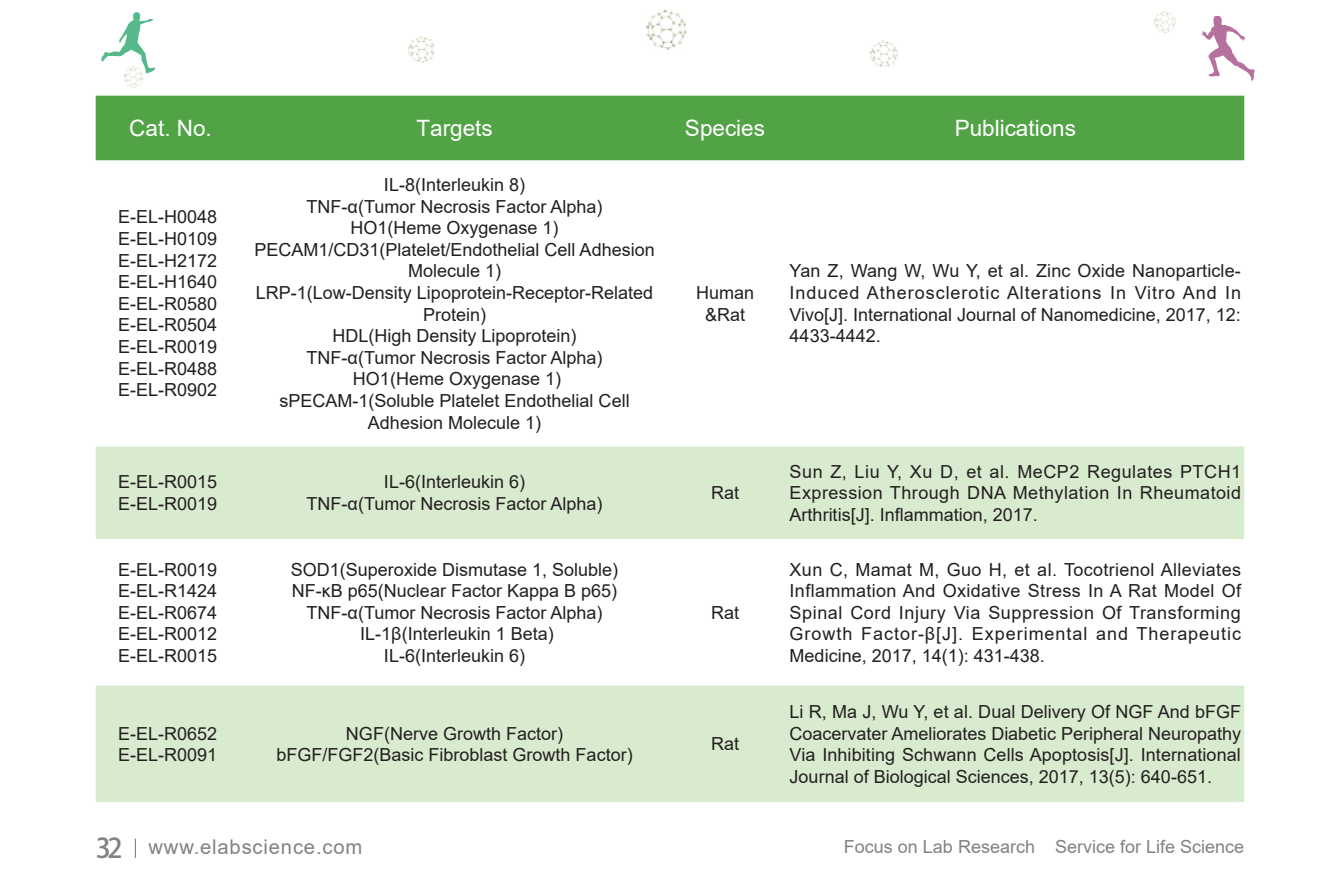
<style>
.page{position:relative;width:1340px;height:893px;background:#fff}
.page>*{position:absolute;margin:0;border:0;box-sizing:border-box;transform-origin:0 0}
.t1{font:22.5px "Arial";color:#fff}
.t2{font:20.25px "Arial";letter-spacing:.04em;color:#808285}
.t3{font:18px/21.6px "Arial";color:#231f20;text-align:justify}
.t4{font:18px "Arial";color:#808285}
.s1{font-family:"Adobe Heiti Std";font-size:27px}
</style>
<div class="page">
<img style="left:1154px;top:12px;width:21px;height:21px">
<img style="left:646px;top:10px;width:41px;height:39px">
<img style="left:408px;top:37px;width:26px;height:26px">
<img style="left:871px;top:41px;width:27px;height:26px">
<img style="left:124px;top:74px;width:19px;height:13px">
<svg style="left:101px;top:12px;width:54px;height:62px"></svg>
<svg style="left:1201px;top:16px;width:53px;height:65px"></svg>
<svg style="left:135px;top:839px;width:1px;height:19px"></svg>
<div style="left:96px;top:96px;width:1148px;height:64px;background:#52a346"></div>
<div style="left:96px;top:446px;width:1148px;height:93px;background:#d9ebce"></div>
<div style="left:96px;top:686px;width:1148px;height:116px;background:#d9ebce"></div>
<p class="t1" style="left:129px;top:113px;width:84px">Cat. No.</p>
<p class="t1" style="left:416px;top:113px;width:78px">Targets</p>
<p class="t1" style="left:685px;top:113px;width:82px">Species</p>
<p class="t1" style="left:954px;top:113px;width:123px">Publications</p>
<p class="t3" style="left:118px;top:206px;width:101px">E-EL-H0048<br>E-EL-H0109<br>E-EL-H2172<br>E-EL-H1640<br>E-EL-R0580<br>E-EL-R0504<br>E-EL-R0019<br>E-EL-R0488<br>E-EL-R0902</p>
<p class="t3" style="left:254px;top:174px;width:402px;text-align:center">IL-8(Interleukin 8)<br>TNF-α(Tumor Necrosis Factor Alpha)<br>HO1(Heme Oxygenase 1)<br>PECAM1/CD31(Platelet/Endothelial Cell Adhesion<br>Molecule 1)<br>LRP-1(Low-Density Lipoprotein-Receptor-Related<br>Protein)<br>HDL(High Density Lipoprotein)<br>TNF-α(Tumor Necrosis Factor Alpha)<br>HO1(Heme Oxygenase 1)<br>sPECAM-1(Soluble Platelet Endothelial Cell<br>Adhesion Molecule 1)</p>
<p class="t3" style="left:696px;top:282px;width:60px">Human</p>
<p class="t3" style="left:705px;top:303px;width:42px">&amp;Rat</p>
<p class="t3" style="left:118px;top:471px;width:101px">E-EL-R0015<br>E-EL-R0019</p>
<p class="t3" style="left:306px;top:471px;width:297px;text-align:center">IL-6(Interleukin 6)<br>TNF-α(Tumor Necrosis Factor Alpha)</p>
<p class="t3" style="left:711px;top:482px;width:30px">Rat</p>
<p class="t3" style="left:118px;top:558px;width:101px">E-EL-R0019<br>E-EL-R1424<br>E-EL-R0674<br>E-EL-R0012<br>E-EL-R0015</p>
<p class="t3" style="left:291px;top:558px;width:329px;text-align:center">SOD1(Superoxide Dismutase 1, Soluble)<br>NF-κB p65(Nuclear Factor Kappa B p65)<br>TNF-α(Tumor Necrosis Factor Alpha)<br>IL-1β(Interleukin 1 Beta)<br>IL-6(Interleukin 6)</p>
<p class="t3" style="left:711px;top:601px;width:30px">Rat</p>
<p class="t3" style="left:118px;top:722px;width:101px">E-EL-R0652<br>E-EL-R0091</p>
<p class="t3" style="left:276px;top:722px;width:358px;text-align:center">NGF(Nerve Growth Factor) bFGF/FGF2(Basic Fibroblast Growth Factor)</p>
<p class="t3" style="left:711px;top:733px;width:30px">Rat</p>
<p class="t3" style="left:789px;top:260px;width:453px">Yan Z, Wang W, Wu Y, et al. Zinc Oxide Nanoparticle-Induced Atherosclerotic Alterations In Vitro And In Vivo[J]. International Journal of Nanomedicine, 2017, 12:<br>4433-4442.</p>
<p class="t3" style="left:789px;top:460px;width:453px">Sun Z, Liu Y, Xu D, et al. MeCP2 Regulates PTCH1<br>Expression Through DNA Methylation In Rheumatoid Arthritis[J]. Inflammation, 2017.</p>
<p class="t3" style="left:789px;top:558px;width:453px">Xun C, Mamat M, Guo H, et al. Tocotrienol Alleviates Inflammation And Oxidative Stress In A Rat Model Of Spinal Cord Injury Via Suppression Of Transforming Growth Factor-β[J]. Experimental and Therapeutic Medicine, 2017, 14(1): 431-438.</p>
<p class="t3" style="left:789px;top:701px;width:453px">Li R, Ma J, Wu Y, et al. Dual Delivery Of NGF And bFGF Coacervater Ameliorates Diabetic Peripheral Neuropathy Via Inhibiting Schwann Cells Apoptosis[J]. International Journal of Biological Sciences, 2017, 13(5): 640-651.</p>
<p class="t2" style="left:96px;top:833px;width:268px"><span class="s1">32</span> www.elabscience.com</p>
<p class="t4" style="left:843px;top:834px;width:402px">Focus on Lab Research Service for Life Science</p>
</div>
